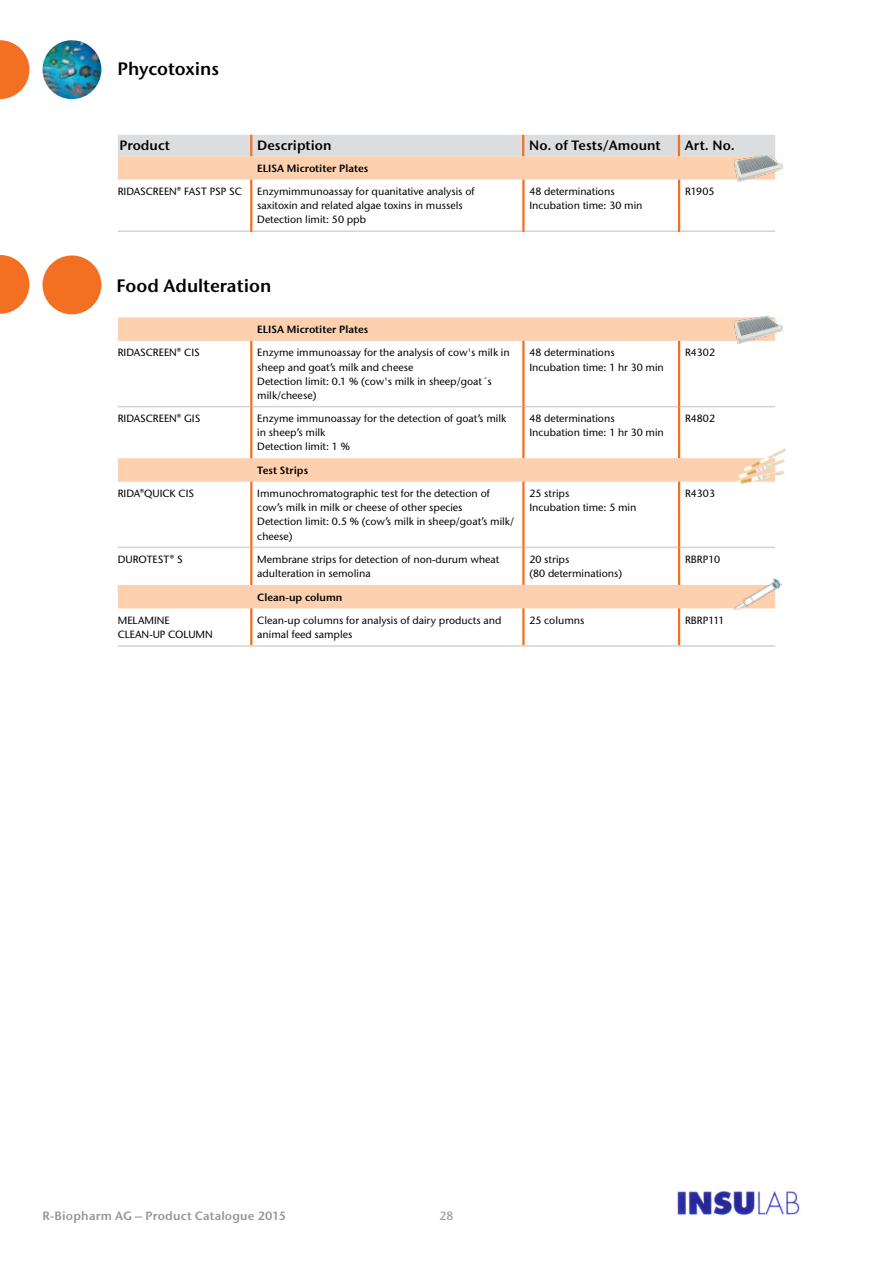
<style>
.page{position:relative;width:893px;height:1263px;background:#fff}
.page>*{position:absolute;margin:0;border:0;box-sizing:border-box;transform-origin:0 0}
.t1{font:600 18px "Stone Sans ITC Std";color:#000}
.t2{font:600 13.5px "Stone Sans ITC Std";color:#000}
.t3{font:600 12px "Stone Sans ITC Std";letter-spacing:.015em;color:#939598}
.t4{font:500 12px "Stone Sans ITC Std";color:#939598}
.t5{font:500 10.5px/14.1px "Stone Sans ITC Std";color:#000}
.t6{font:600 10.5px "Stone Sans ITC Std";color:#000}
</style>
<div class="page">
<img style="left:43px;top:40px;width:58px;height:59px;border-radius:29px">
<div style="left:43px;top:255px;width:58px;height:59px;background:#f36f21;border-radius:50%"></div>
<hr style="left:118px;top:230px;width:132px;height:2px;background:#d1d3d4">
<hr style="left:252px;top:230px;width:270px;height:2px;background:#d1d3d4">
<hr style="left:525px;top:230px;width:153px;height:2px;background:#d1d3d4">
<hr style="left:680px;top:230px;width:95px;height:2px;background:#d1d3d4">
<hr style="left:250px;top:180px;width:2px;height:52px;background:#f36f21">
<hr style="left:522px;top:180px;width:3px;height:52px;background:#f36f21">
<hr style="left:678px;top:180px;width:2px;height:52px;background:#f36f21">
<svg style="left:118px;top:317px;width:657px;height:291px"></svg>
<hr style="left:118px;top:406px;width:132px;height:1px;background:#d1d3d4">
<hr style="left:252px;top:406px;width:270px;height:1px;background:#d1d3d4">
<hr style="left:525px;top:406px;width:153px;height:1px;background:#d1d3d4">
<hr style="left:680px;top:406px;width:95px;height:1px;background:#d1d3d4">
<hr style="left:118px;top:547px;width:132px;height:1px;background:#d1d3d4">
<hr style="left:252px;top:547px;width:270px;height:1px;background:#d1d3d4">
<hr style="left:525px;top:547px;width:153px;height:1px;background:#d1d3d4">
<hr style="left:680px;top:547px;width:95px;height:1px;background:#d1d3d4">
<hr style="left:250px;top:341px;width:2px;height:66px;background:#f36f21">
<hr style="left:522px;top:341px;width:3px;height:66px;background:#f36f21">
<hr style="left:678px;top:341px;width:2px;height:66px;background:#f36f21">
<hr style="left:250px;top:407px;width:2px;height:51px;background:#f36f21">
<hr style="left:522px;top:407px;width:3px;height:51px;background:#f36f21">
<hr style="left:678px;top:407px;width:2px;height:51px;background:#f36f21">
<hr style="left:250px;top:482px;width:2px;height:65px;background:#f36f21">
<hr style="left:522px;top:482px;width:3px;height:65px;background:#f36f21">
<hr style="left:678px;top:482px;width:2px;height:65px;background:#f36f21">
<hr style="left:250px;top:547px;width:2px;height:38px;background:#f36f21">
<hr style="left:522px;top:547px;width:3px;height:38px;background:#f36f21">
<hr style="left:678px;top:547px;width:2px;height:38px;background:#f36f21">
<hr style="left:250px;top:608px;width:2px;height:37px;background:#f36f21">
<hr style="left:522px;top:608px;width:3px;height:37px;background:#f36f21">
<hr style="left:678px;top:608px;width:2px;height:37px;background:#f36f21">
<hr style="left:118px;top:645px;width:133px;height:2px;background:#d1d3d4">
<hr style="left:251px;top:645px;width:272px;height:2px;background:#d1d3d4">
<hr style="left:523px;top:645px;width:156px;height:2px;background:#d1d3d4">
<hr style="left:679px;top:645px;width:96px;height:2px;background:#d1d3d4">
<img style="left:733px;top:315px;width:51px;height:29px">
<img style="left:732px;top:579px;width:50px;height:30px">
<img style="left:764px;top:448px;width:20px;height:10px">
<svg style="left:118px;top:135px;width:657px;height:45px;background:#edd6c6"></svg>
<hr style="left:250px;top:135px;width:2px;height:21px;background:#f36f21">
<hr style="left:522px;top:135px;width:2px;height:21px;background:#f36f21">
<hr style="left:678px;top:135px;width:2px;height:21px;background:#f36f21">
<img style="left:733px;top:152px;width:50px;height:30px">
<svg style="left:0;top:40px;width:29px;height:59px"></svg>
<svg style="left:0;top:255px;width:29px;height:59px"></svg>
<img style="left:677px;top:1191px;width:123px;height:26px">
<h1 class="t1" style="left:118px;top:58px;width:103px">Phycotoxins</h1>
<p class="t2" style="left:119px;top:137px;width:52px">Product</p>
<p class="t2" style="left:257px;top:137px;width:76px">Description</p>
<p class="t2" style="left:529px;top:137px;width:133px">No. of Tests/Amount</p>
<p class="t2" style="left:685px;top:137px;width:51px">Art. No.</p>
<p class="t6" style="left:257px;top:161px;width:113px">ELISA Microtiter Plates</p>
<p class="t5" style="left:118px;top:184px;width:126px">RIDASCREEN® FAST PSP SC</p>
<p class="t5" style="left:257px;top:184px;width:219px">Enzymimmunoassay for quanitative analysis of saxitoxin and related algae toxins in mussels<br>Detection limit: 50 ppb</p>
<p class="t5" style="left:529px;top:184px;width:115px">48 determinations<br>Incubation time: 30 min</p>
<p class="t5" style="left:685px;top:184px;width:31px">R1905</p>
<h1 class="t1" style="left:116px;top:274px;width:156px">Food Adulteration</h1>
<p class="t6" style="left:257px;top:323px;width:113px">ELISA Microtiter Plates</p>
<p class="t5" style="left:118px;top:346px;width:83px">RIDASCREEN® CIS</p>
<p class="t5" style="left:257px;top:346px;width:254px">Enzyme immunoassay for the analysis of cow's milk in sheep and goat’s milk and cheese<br>Detection limit: 0.1 % (cow's milk in sheep/goat´s milk/cheese)</p>
<p class="t5" style="left:529px;top:346px;width:136px">48 determinations<br>Incubation time: 1 hr 30 min</p>
<p class="t5" style="left:685px;top:346px;width:31px">R4302</p>
<p class="t5" style="left:118px;top:411px;width:84px">RIDASCREEN® GIS</p>
<p class="t5" style="left:257px;top:411px;width:250px">Enzyme immunoassay for the detection of goat’s milk in sheep’s milk<br>Detection limit: 1 %</p>
<p class="t5" style="left:529px;top:411px;width:136px">48 determinations<br>Incubation time: 1 hr 30 min</p>
<p class="t5" style="left:685px;top:411px;width:31px">R4802</p>
<p class="t6" style="left:257px;top:463px;width:52px">Test Strips</p>
<p class="t5" style="left:118px;top:486px;width:78px">RIDA®QUICK CIS</p>
<p class="t5" style="left:257px;top:486px;width:258px">Immunochromatographic test for the detection of cow’s milk in milk or cheese of other species<br>Detection limit: 0.5 % (cow’s milk in sheep/goat’s milk/ cheese)</p>
<p class="t5" style="left:529px;top:486px;width:108px">25 strips<br>Incubation time: 5 min</p>
<p class="t5" style="left:685px;top:486px;width:31px">R4303</p>
<p class="t5" style="left:118px;top:552px;width:66px">DUROTEST® S</p>
<p class="t5" style="left:257px;top:552px;width:244px">Membrane strips for detection of non-durum wheat adulteration in semolina</p>
<p class="t5" style="left:529px;top:552px;width:94px">20 strips<br>(80 determinations)</p>
<p class="t5" style="left:685px;top:552px;width:36px">RBRP10</p>
<p class="t6" style="left:257px;top:590px;width:87px">Clean-up column</p>
<p class="t5" style="left:118px;top:613px;width:97px">MELAMINE<br>CLEAN-UP COLUMN</p>
<p class="t5" style="left:257px;top:613px;width:245px">Clean-up columns for analysis of dairy products and animal feed samples</p>
<p class="t5" style="left:529px;top:613px;width:57px">25 columns</p>
<p class="t5" style="left:685px;top:613px;width:41px">RBRP111</p>
<p class="t3" style="left:43px;top:1208px;width:245px">R-Biopharm AG – Product Catalogue 2015</p>
<p class="t4" style="left:440px;top:1208px;width:15px">28</p>
</div>
